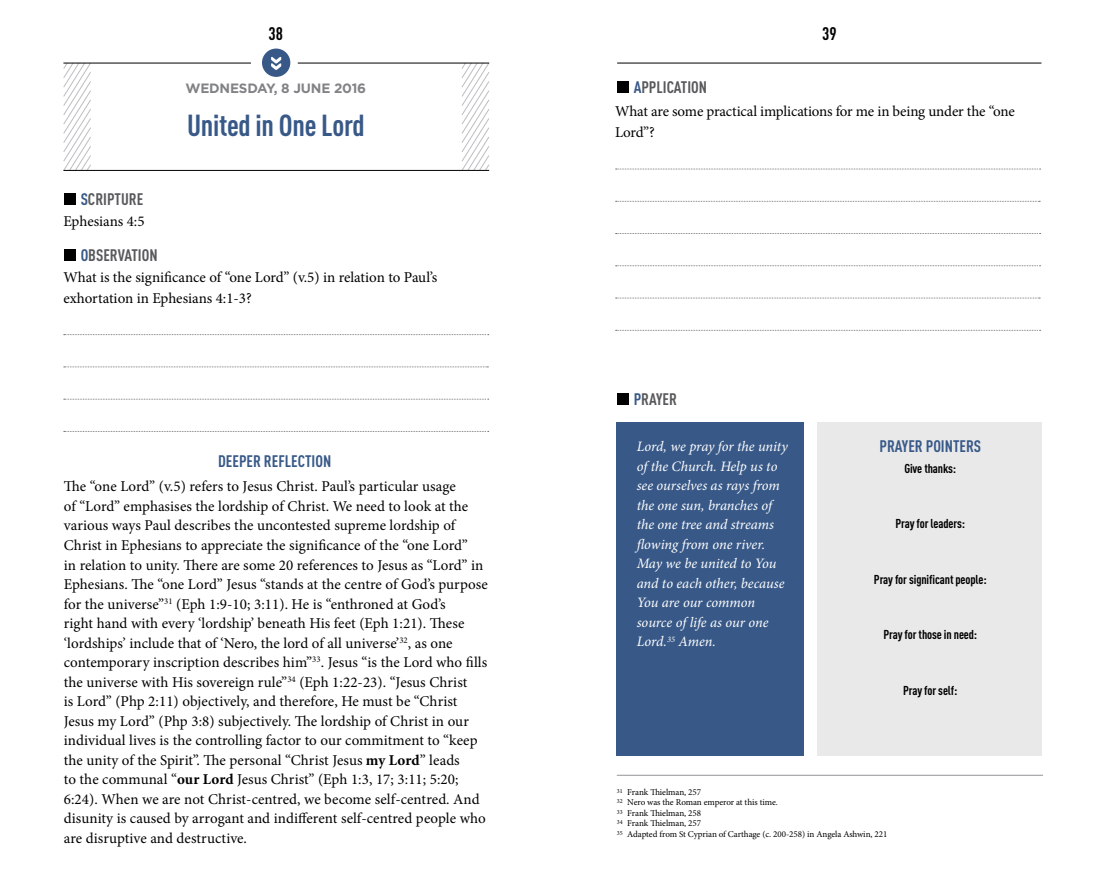
<style>
.page{position:relative;width:1106px;height:893px;background:#fff}
.page>*{position:absolute;margin:0;border:0;box-sizing:border-box;transform-origin:0 0}
.t1{font:700 30px "DIN Cond";letter-spacing:-.01em;color:#385988}
.t2{font:700 18px "DIN Cond";color:#000}
.t3{font:700 16.5px "DIN Cond";color:#58595b}
.t4{font:700 16.5px "DIN Cond";color:#385988}
.t5{font:15px/19.5px "Minion Pro";color:#000}
.t6{font:italic 14.4px/19.5px "Minion Pro";letter-spacing:-.005em;color:#fff}
.t7{font:700 13.5px "Gotham";letter-spacing:-.015em;color:#808285}
.t8{font:700 12.75px "DIN Cond";letter-spacing:-.01em;color:#000}
.t9{font:9px/10.5px "Minion Pro";letter-spacing:-.01em;color:#000}
.s1{color:#385988}
.s2{font-weight:700}
</style>
<div class="page">
<hr style="left:617px;top:63px;width:424px;height:1px;background:#000">
<svg style="left:615px;top:169px;width:425px;height:1px"></svg>
<svg style="left:615px;top:201px;width:425px;height:1px"></svg>
<svg style="left:615px;top:233px;width:425px;height:1px"></svg>
<svg style="left:615px;top:265px;width:425px;height:1px"></svg>
<svg style="left:615px;top:298px;width:425px;height:1px"></svg>
<svg style="left:615px;top:330px;width:425px;height:1px"></svg>
<div style="left:617px;top:81px;width:12px;height:12px;background:#000"></div>
<div style="left:617px;top:393px;width:12px;height:12px;background:#000"></div>
<svg style="left:63px;top:48px;width:427px;height:384px"></svg>
<div style="left:64px;top:193px;width:12px;height:12px;background:#000"></div>
<div style="left:64px;top:249px;width:12px;height:12px;background:#000"></div>
<hr style="left:63px;top:63px;width:188px;height:1px;background:#000">
<hr style="left:298px;top:63px;width:191px;height:1px;background:#000">
<div style="left:617px;top:422px;width:187px;height:334px;background:#385988"></div>
<div style="left:817px;top:422px;width:225px;height:334px;background:#e9e9ea"></div>
<hr style="left:617px;top:775px;width:426px;height:1px;background:#939598">
<p class="t2" style="left:268px;top:22px;width:16px">38</p>
<p class="t2" style="left:822px;top:22px;width:16px">39</p>
<p class="t7" style="left:185px;top:80px;width:182px">WEDNESDAY, 8 JUNE 2016</p>
<p class="t3" style="left:81px;top:189px;width:64px"><span class="s1">S</span>CRIPTURE</p>
<p class="t5" style="left:63px;top:211px;width:83px">Ephesians 4:5</p>
<p class="t3" style="left:81px;top:245px;width:78px"><span class="s1">O</span>BSERVATION</p>
<h1 class="t1" style="left:187px;top:107px;width:179px">United in One Lord</h1>
<p class="t5" style="left:63px;top:267px;width:375px;line-height:21px">What is the significance of “one Lord” (v.5) in relation to Paul’s exhortation in Ephesians 4:1-3?</p>
<p class="t4" style="left:218px;top:451px;width:115px">DEEPER REFLECTION</p>
<p class="t5" style="left:64px;top:477px;width:425px">The “one Lord” (v.5) refers to Jesus Christ. Paul’s particular usage<br>of “Lord” emphasises the lordship of Christ. We need to look at the various ways Paul describes the uncontested supreme lordship of Christ in Ephesians to appreciate the significance of the “one Lord”<br>in relation to unity. There are some 20 references to Jesus as “Lord” in Ephesians. The “one Lord” Jesus “stands at the centre of God’s purpose for the universe”<sup>31</sup> (Eph 1:9-10; 3:11). He is “enthroned at God’s<br>right hand with every ‘lordship’ beneath His feet (Eph 1:21). These ‘lordships’ include that of ‘Nero, the lord of all universe’<sup>32</sup>, as one contemporary inscription describes him”<sup>33</sup>. Jesus “is the Lord who fills the universe with His sovereign rule”<sup>34</sup> (Eph 1:22-23). “Jesus Christ<br>is Lord” (Php 2:11) objectively, and therefore, He must be “Christ Jesus my Lord” (Php 3:8) subjectively. The lordship of Christ in our individual lives is the controlling factor to our commitment to “keep the unity of the Spirit”. The personal “Christ Jesus <span class="s2">my Lord</span>” leads<br>to the communal “<span class="s2">our Lord</span> Jesus Christ” (Eph 1:3, 17; 3:11; 5:20; 6:24). When we are not Christ-centred, we become self-centred. And disunity is caused by arrogant and indifferent self-centred people who are disruptive and destructive.</p>
<p class="t3" style="left:633px;top:77px;width:75px"><span class="s1">A</span>PPLICATION</p>
<p class="t5" style="left:615px;top:101px;width:401px;line-height:21px">What are some practical implications for me in being under the “one<br>Lord”?</p>
<p class="t3" style="left:633px;top:389px;width:45px"><span class="s1">P</span>RAYER</p>
<p class="t6" style="left:636px;top:437px;width:153px">Lord, we pray for the unity of the Church. Help us to see ourselves as rays from the one sun, branches of the one tree and streams flowing from one river.<br>May we be united to You and to each other, because<br>You are our common source of life as our one<br>Lord.<sup>35</sup> Amen.</p>
<p class="t4" style="left:879px;top:436px;width:103px">PRAYER POINTERS</p>
<p class="t8" style="left:904px;top:460px;width:53px">Give thanks:</p>
<p class="t8" style="left:895px;top:516px;width:71px">Pray for leaders:</p>
<p class="t8" style="left:874px;top:571px;width:114px">Pray for significant people:</p>
<p class="t8" style="left:883px;top:627px;width:95px">Pray for those in need:</p>
<p class="t8" style="left:903px;top:682px;width:56px">Pray for self:</p>
<p class="t9" style="left:617px;top:787px;width:272px"><sup>31</sup> Frank Thielman, 257<br><sup>32</sup> Nero was the Roman emperor at this time.<br><sup>33</sup> Frank Thielman, 258<br><sup>34</sup> Frank Thielman, 257<br><sup>35</sup> Adapted from St Cyprian of Carthage (c. 200-258) in Angela Ashwin, 221</p>
</div>
